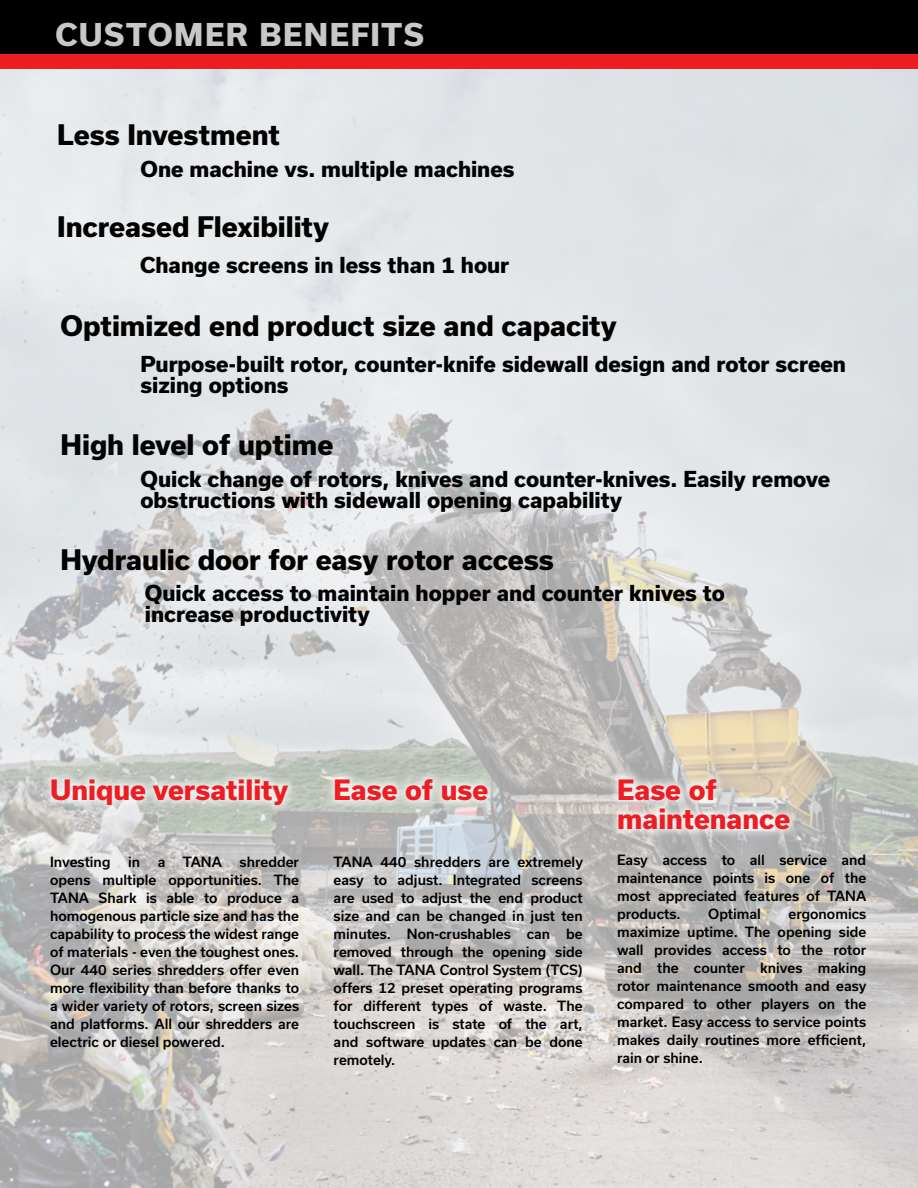
<style>
.page{position:relative;width:918px;height:1188px;background:#fff}
.page>*{position:absolute;margin:0;border:0;box-sizing:border-box;transform-origin:0 0}
.leipä{font:800 30px "Usual";letter-spacing:.045em;color:#c7c8ca}
.leipä-2{font:800 27px "Usual";letter-spacing:-.005em;color:#000}
.Pieni_otsikko__isomp{font:800 26.7px/29.1px "Usual";color:#ed1d24}
.leipä-3{font:800 21px/21px "Usual";color:#000}
.Leipis_fix_shrugged{font:500 13.5px/18px "Usual";color:#000;text-align:justify}
</style>
<div class="page">
<img style="left:0;top:69px;width:918px;height:1119px">
<div style="left:42px;top:769px;width:255px;height:45px;background:#fff;opacity:.75"></div>
<div style="left:609px;top:769px;width:190px;height:70px;background:#fff;opacity:.75"></div>
<div style="left:326px;top:769px;width:171px;height:40px;background:#fff;opacity:.75"></div>
<div style="left:0;top:0;width:918px;height:64px;background:#000"></div>
<div style="left:0;top:54px;width:918px;height:15px;background:#ed1d24"></div>
<p class="leipä" style="left:55px;top:17px;width:370px">CUSTOMER BENEFITS</p>
<p class="leipä-2" style="left:57px;top:119px;width:224px">Less Investment</p>
<p class="leipä-3" style="left:140px;top:159px;width:376px">One machine vs. multiple machines</p>
<p class="leipä-2" style="left:57px;top:211px;width:274px">Increased Flexibility</p>
<p class="leipä-3" style="left:140px;top:254px;width:371px">Change screens in less than 1 hour</p>
<p class="leipä-2" style="left:61px;top:310px;width:558px">Optimized end product size and capacity</p>
<p class="leipä-3" style="left:140px;top:354px;width:707px">Purpose-built rotor, counter-knife sidewall design and rotor screen sizing options</p>
<p class="leipä-2" style="left:61px;top:429px;width:274px">High level of uptime</p>
<p class="leipä-3" style="left:140px;top:469px;width:691px">Quick change of rotors, knives and counter-knives. Easily remove obstructions with sidewall opening capability</p>
<p class="leipä-2" style="left:61px;top:544px;width:495px">Hydraulic door for easy rotor access</p>
<p class="leipä-3" style="left:145px;top:583px;width:582px">Quick access to maintain hopper and counter knives to</p>
<p class="leipä-3" style="left:145px;top:604px;width:226px">increase productivity</p>
<p class="Pieni_otsikko__isomp" style="left:50px;top:775px;width:240px">Unique versatility</p>
<p class="Leipis_fix_shrugged" style="left:50px;top:853px;width:251px;text-indent:190px">shredder opens multiple opportunities. The TANA Shark is able to produce a homogenous particle size and has the capability to process the widest range of materials - even the toughest ones.<br>Our 440 series shredders offer even more flexibility than before thanks to a wider variety of rotors, screen sizes and platforms. All our shredders are electric or diesel powered.</p>
<p class="Leipis_fix_shrugged" style="left:50px;top:853px;width:62px">Investing</p>
<p class="Leipis_fix_shrugged" style="left:128px;top:853px;width:14px">in</p>
<p class="Leipis_fix_shrugged" style="left:158px;top:853px;width:9px">a</p>
<p class="Leipis_fix_shrugged" style="left:183px;top:853px;width:41px">TANA</p>
<p class="Pieni_otsikko__isomp" style="left:334px;top:775px;width:156px">Ease of use</p>
<p class="Leipis_fix_shrugged" style="left:334px;top:853px;width:251px">TANA 440 shredders are extremely easy to adjust. Integrated screens are used to adjust the end product size and can be changed in just ten minutes. Non-crushables can be removed through the opening side wall. The TANA Control System (TCS) offers 12 preset operating programs for different types of waste. The touchscreen is state of the art, and software updates can be done remotely.</p>
<p class="Pieni_otsikko__isomp" style="left:617px;top:775px;width:175px">Ease of maintenance</p>
<p class="Leipis_fix_shrugged" style="left:617px;top:851px;width:251px">Easy access to all service and maintenance points is one of the most appreciated features of TANA products.</p>
<p class="Leipis_fix_shrugged" style="left:708px;top:905px;width:54px">Optimal</p>
<p class="Leipis_fix_shrugged" style="left:617px;top:905px;width:251px;text-indent:171px">ergonomics maximize uptime. The opening side wall provides access to the rotor and the counter knives making rotor maintenance smooth and easy compared to other players on the market. Easy access to service points makes daily routines more efficient, rain or shine.</p>
</div>
